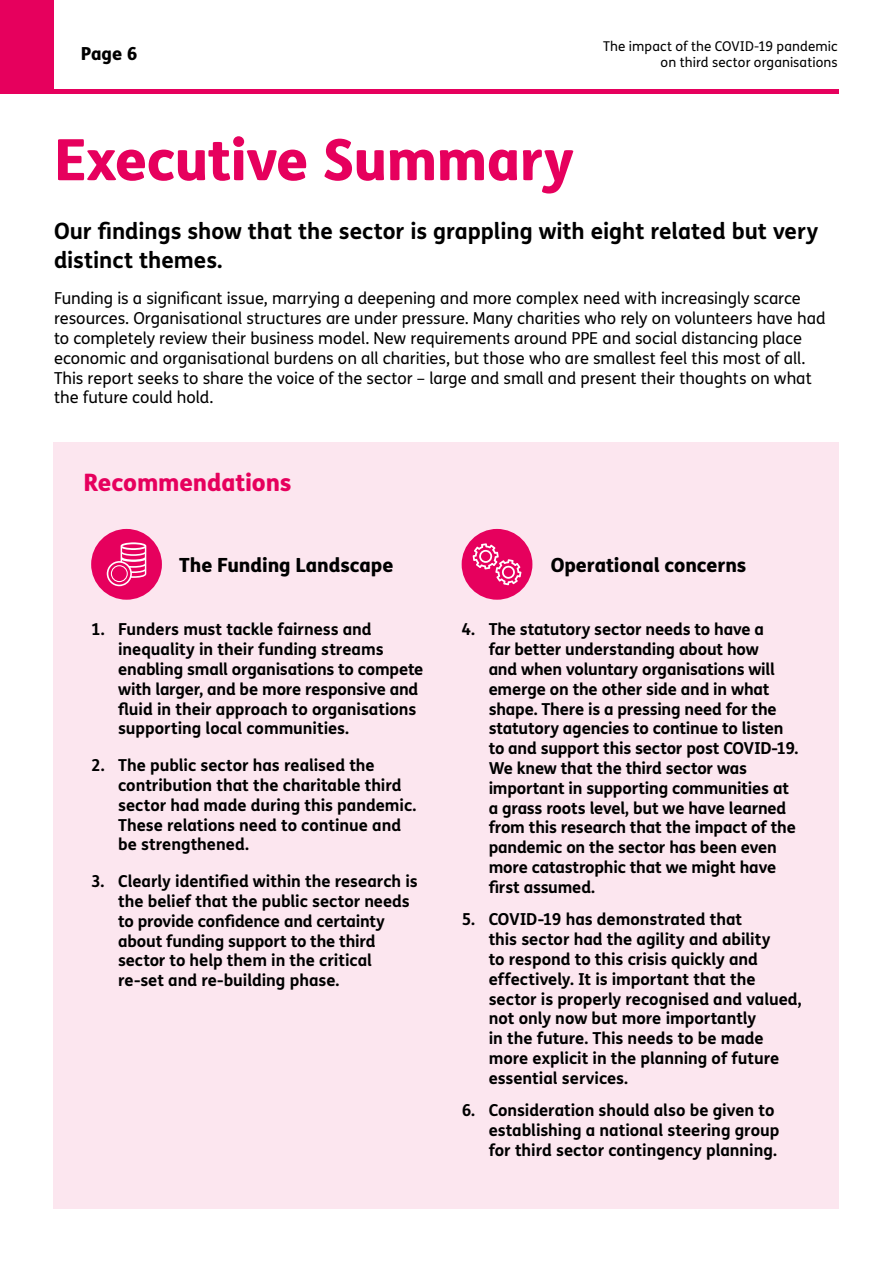
<style>
.page{position:relative;width:893px;height:1263px;background:#fff}
.page>*{position:absolute;margin:0;border:0;box-sizing:border-box;transform-origin:0 0}
.t1{font:800 57px "FS Me";letter-spacing:-.01em;color:#e6005d}
.t2{font:800 24px "FS Me";letter-spacing:-.005em;color:#e6005d}
.t3{font:700 22.5px/28.5px "FS Me";letter-spacing:-.005em;color:#000}
.t4{font:800 19.5px "FS Me";letter-spacing:-.005em;color:#000}
.t5{font:800 18px "FS Me";color:#000}
.t6{font:700 16.5px/19.8px "FS Me";letter-spacing:-.005em;color:#000}
.t7{font:16.5px/19.8px "FS Me";letter-spacing:-.005em;color:#000}
.t8{font:13.5px/16.2px "FS Me";letter-spacing:.005em;color:#000;text-align:right}
</style>
<div class="page">
<div style="left:0;top:0;width:53px;height:94px;background:#e6005d"></div>
<div style="left:52px;top:89px;width:787px;height:5px;background:#e6005d"></div>
<div style="left:53px;top:442px;width:786px;height:767px;background:#fce6ef"></div>
<div style="left:91px;top:529px;width:71px;height:71px;background:#e6005d;border-radius:50%"></div>
<svg style="left:107px;top:542px;width:39px;height:44px"></svg>
<div style="left:462px;top:529px;width:70px;height:71px;background:#e6005d;border-radius:50%"></div>
<svg style="left:473px;top:543px;width:48px;height:42px"></svg>
<p class="t5" style="left:81px;top:40px;width:58px">Page 6</p>
<h1 class="t1" style="left:54px;top:115px;width:521px">Executive Summary</h1>
<p class="t8" style="left:603px;top:37px;width:236px">The impact of the COVID-19 pandemic on third sector organisations</p>
<h3 class="t3" style="left:54px;top:216px;width:766px">Our findings show that the sector is grappling with eight related but very distinct themes.</h3>
<p class="t7" style="left:54px;top:288px;width:773px">Funding is a significant issue, marrying a deepening and more complex need with increasingly scarce resources. Organisational structures are under pressure. Many charities who rely on volunteers have had to completely review their business model. New requirements around PPE and social distancing place economic and organisational burdens on all charities, but those who are smallest feel this most of all.<br>This report seeks to share the voice of the sector – large and small and present their thoughts on what the future could hold.</p>
<h2 class="t2" style="left:83px;top:463px;width:210px">Recommendations</h2>
<p class="t4" style="left:179px;top:549px;width:216px">The Funding Landscape</p>
<p class="t6" style="left:118px;top:619px;width:307px;text-indent:-27px">1. Funders must tackle fairness and inequality in their funding streams enabling small organisations to compete with larger, and be more responsive and fluid in their approach to organisations supporting local communities.</p>
<p class="t6" style="left:118px;top:755px;width:300px;text-indent:-27px">2. The public sector has realised the contribution that the charitable third sector had made during this pandemic.<br>These relations need to continue and be strengthened.</p>
<p class="t6" style="left:118px;top:871px;width:301px;text-indent:-27px">3. Clearly identified within the research is the belief that the public sector needs to provide confidence and certainty about funding support to the third sector to help them in the critical re-set and re-building phase.</p>
<p class="t4" style="left:551px;top:549px;width:197px">Operational concerns</p>
<p class="t6" style="left:489px;top:619px;width:311px;text-indent:-27px">4. The statutory sector needs to have a<br>far better understanding about how<br>and when voluntary organisations will emerge on the other side and in what shape. There is a pressing need for the statutory agencies to continue to listen to and support this sector post COVID-19.<br>We knew that the third sector was important in supporting communities at a grass roots level, but we have learned from this research that the impact of the pandemic on the sector has been even more catastrophic that we might have first assumed.</p>
<p class="t6" style="left:489px;top:909px;width:315px;text-indent:-27px">5. COVID-19 has demonstrated that<br>this sector had the agility and ability<br>to respond to this crisis quickly and effectively. It is important that the sector is properly recognised and valued, not only now but more importantly<br>in the future. This needs to be made more explicit in the planning of future essential services.</p>
<p class="t6" style="left:489px;top:1100px;width:292px;text-indent:-27px">6. Consideration should also be given to establishing a national steering group for third sector contingency planning.</p>
</div>
